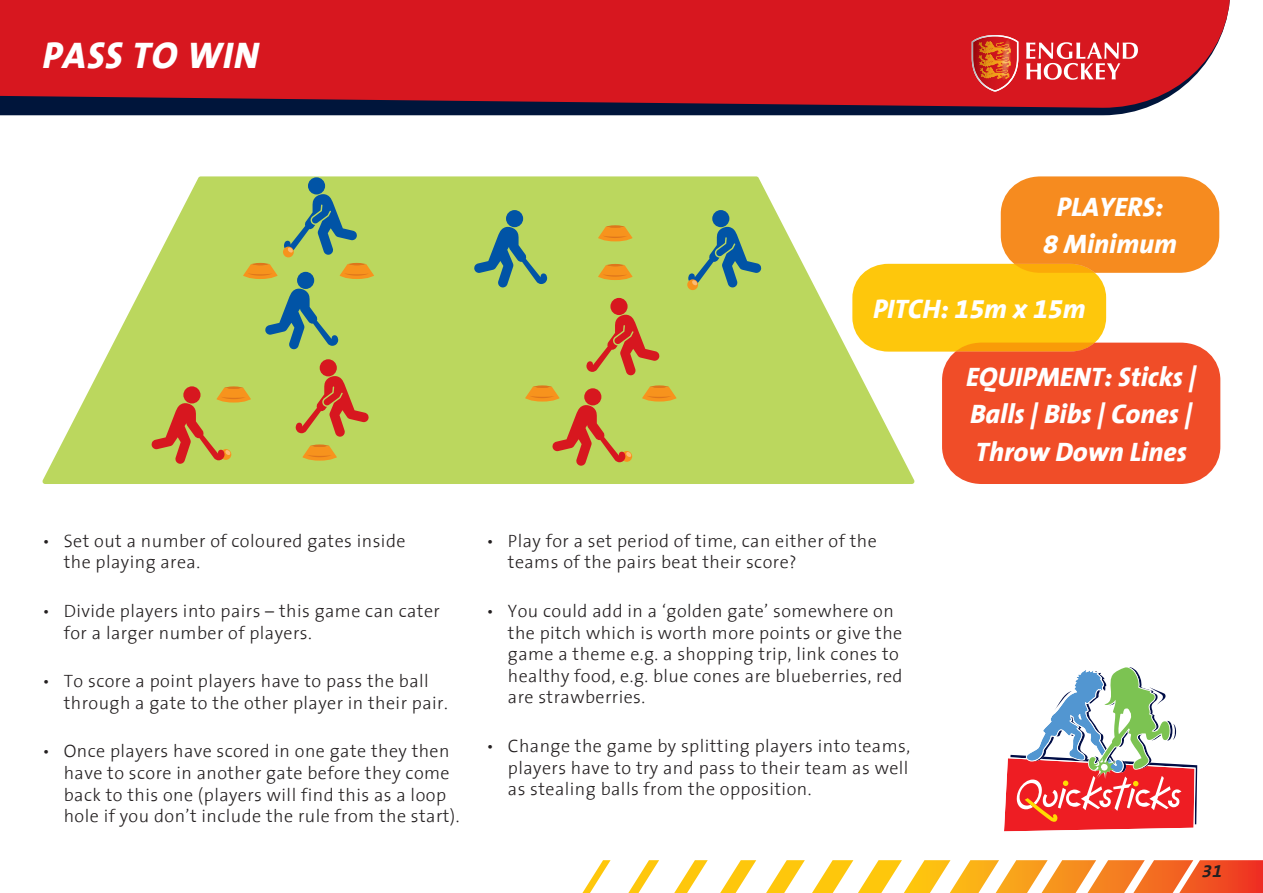
<style>
.page{position:relative;width:1263px;height:893px;background:#fff}
.page>*{position:absolute;margin:0;border:0;box-sizing:border-box;transform-origin:0 0}
.t1{font:italic 800 37.5px "The Sans B8";letter-spacing:.02em;color:#fff}
.t2{font:italic 800 27px/37.5px "The Sans B8";color:#fff;text-align:center}
.t3{font:300 18px/21.6px "The Sans";letter-spacing:.025em;color:#231f20}
.t4{font:italic 700 18px "The Sans B7";color:#231f20}
</style>
<div class="page">
<div style="left:1001px;top:176px;width:218px;height:97px;background:#f68b1f;border-radius:39px"></div>
<div style="left:0;top:108px;width:1145px;height:7px;background:#00153b"></div>
<svg style="left:0;top:0;width:1230px;height:108px;background:#cb1b25"></svg>
<svg style="left:1026px;top:42px;width:112px;height:38px"></svg>
<svg style="left:972px;top:35px;width:46px;height:57px;background:#d54b32"></svg>
<svg style="left:582px;top:860px;width:681px;height:33px"></svg>
<svg style="left:42px;top:176px;width:872px;height:308px;fill:#bbd75e"></svg>
<svg style="left:265px;top:289px;width:73px;height:60px;background:#7cab76"></svg>
<div style="left:297px;top:272px;width:17px;height:17px;background:#0154a6;border-radius:50%"></div>
<svg style="left:474px;top:227px;width:73px;height:60px;background:#7cab76"></svg>
<div style="left:506px;top:210px;width:17px;height:17px;background:#0154a6;border-radius:50%"></div>
<div style="left:308px;top:177px;width:17px;height:17px;background:#0154a6;border-radius:50%"></div>
<div style="left:283px;top:247px;width:11px;height:10px;background:#f7931d;border-radius:50%"></div>
<svg style="left:284px;top:194px;width:73px;height:61px;background:#81ac73"></svg>
<div style="left:320px;top:359px;width:17px;height:17px;background:#d7171f;border-radius:50%"></div>
<svg style="left:296px;top:376px;width:73px;height:61px;background:#c39949"></svg>
<div style="left:610px;top:298px;width:18px;height:17px;background:#d7171f;border-radius:50%"></div>
<svg style="left:586px;top:315px;width:73px;height:60px;background:#c49849"></svg>
<div style="left:712px;top:210px;width:17px;height:17px;background:#0154a6;border-radius:50%"></div>
<div style="left:687px;top:279px;width:11px;height:11px;background:#f7931d;border-radius:50%"></div>
<svg style="left:688px;top:227px;width:73px;height:60px;background:#80ac74"></svg>
<hr style="left:606px;top:225px;width:19px;height:3px;background:#de761b;border-radius:50%">
<svg style="left:598px;top:227px;width:34px;height:14px"></svg>
<hr style="left:606px;top:264px;width:19px;height:3px;background:#de761b;border-radius:50%">
<svg style="left:598px;top:265px;width:34px;height:15px"></svg>
<svg style="left:533px;top:385px;width:19px;height:4px"></svg>
<hr style="left:347px;top:263px;width:19px;height:3px;background:#de761b;border-radius:50%">
<svg style="left:340px;top:264px;width:34px;height:15px"></svg>
<hr style="left:251px;top:263px;width:19px;height:3px;background:#de761b;border-radius:50%">
<svg style="left:243px;top:264px;width:35px;height:15px"></svg>
<svg style="left:224px;top:386px;width:19px;height:4px"></svg>
<svg style="left:310px;top:444px;width:19px;height:4px"></svg>
<svg style="left:302px;top:446px;width:35px;height:15px"></svg>
<svg style="left:650px;top:385px;width:19px;height:4px"></svg>
<svg style="left:642px;top:387px;width:35px;height:15px"></svg>
<svg style="left:151px;top:388px;width:100px;height:76px;background:#c4ac4d"></svg>
<div style="left:183px;top:386px;width:17px;height:17px;background:#d7171f;border-radius:50%"></div>
<svg style="left:525px;top:387px;width:106px;height:79px;background:#c3b04f"></svg>
<div style="left:584px;top:388px;width:17px;height:17px;background:#d7171f;border-radius:50%"></div>
<div style="left:942px;top:343px;width:278px;height:141px;background:#f04d28;border-radius:39px"></div>
<div style="left:852px;top:264px;width:254px;height:88px;background:#fec70c;border-radius:35px"></div>
<svg style="left:1004px;top:667px;width:194px;height:165px"></svg>
<h1 class="t1" style="left:43px;top:35px;width:218px">PASS TO WIN</h1>
<p class="t3" style="left:64px;top:529px;width:343px;text-indent:-21px">• Set out a number of coloured gates inside the playing area.</p>
<p class="t3" style="left:64px;top:599px;width:378px;text-indent:-21px">• Divide players into pairs – this game can cater for a larger number of players.</p>
<p class="t3" style="left:64px;top:670px;width:385px;text-indent:-21px">• To score a point players have to pass the ball through a gate to the other player in their pair.</p>
<p class="t3" style="left:64px;top:740px;width:397px;text-indent:-21px">• Once players have scored in one gate they then have to score in another gate before they come back to this one (players will find this as a loop hole if you don’t include the rule from the start).</p>
<h2 class="t2" style="left:1043px;top:189px;width:135px">PLAYERS:<br>8 Minimum</h2>
<h2 class="t2" style="left:873px;top:290px;width:214px">PITCH: 15m x 15m</h2>
<p class="t3" style="left:508px;top:529px;width:370px;text-indent:-21px">• Play for a set period of time, can either of the teams of the pairs beat their score?</p>
<p class="t3" style="left:508px;top:599px;width:396px;text-indent:-21px">• You could add in a ‘golden gate’ somewhere on the pitch which is worth more points or give the game a theme e.g. a shopping trip, link cones to healthy food, e.g. blue cones are blueberries, red are strawberries.</p>
<p class="t3" style="left:508px;top:734px;width:404px;text-align:justify;text-indent:-21px">• Change the game by splitting players into teams, players have to try and pass to their team as well as stealing balls from the opposition.</p>
<h2 class="t2" style="left:966px;top:358px;width:232px;text-align:left">EQUIPMENT: Sticks |<br>Balls | Bibs | Cones |<br>Throw Down Lines</h2>
<p class="t4" style="left:1201px;top:861px;width:26px">31</p>
</div>
